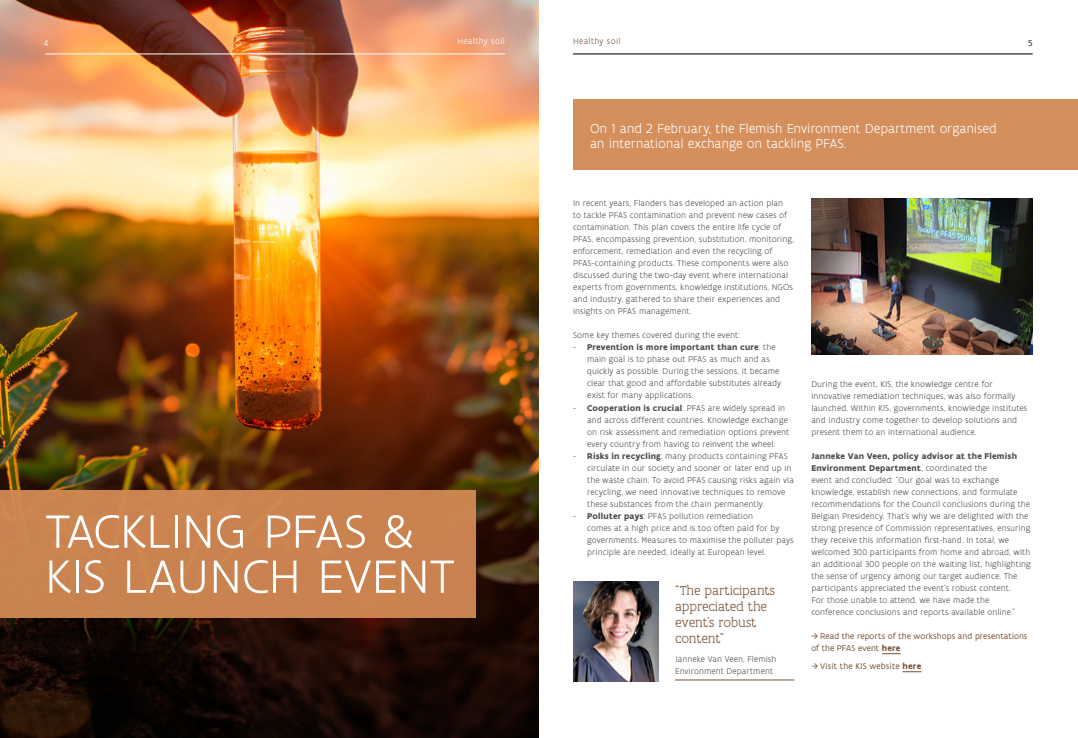
<style>
.page{position:relative;width:1078px;height:738px;background:#fff}
.page>*{position:absolute;margin:0;border:0;box-sizing:border-box;transform-origin:0 0}
.t1{font:300 50px/45px "Flanders Art Sans";letter-spacing:-.02em;color:#fff;scale:1.05 1}
.t2{font:300 14px/15px "Flanders Art Sans";letter-spacing:-.01em;color:#fff}
.t3{font:300 14px/16px "Flanders Art Serif";letter-spacing:-.015em;color:#7a5133}
.t4{font:300 9px/12px "Flanders Art Sans";letter-spacing:.005em;color:#4a4a49}
.t5{font:9px/12px "Flanders Art Sans";letter-spacing:.005em;color:#7a5133}
.t6{font:300 9px "Flanders Art Sans";letter-spacing:.035em;color:#fff}
.t7{font:300 9px "Flanders Art Sans";letter-spacing:.035em;color:#7a5133}
.s1{font-weight:700}
.s2{font-family:"Galano Grotesque"}
.s3{font-weight:300}
</style>
<div class="page">
<svg style="left:881px;top:653px;width:19px;height:1px"></svg>
<svg style="left:902px;top:671px;width:19px;height:1px"></svg>
<img style="left:0;top:0;width:539px;height:737px">
<hr style="left:573px;top:54px;width:459px;height:1px;background:#4a4a49">
<div style="left:573px;top:99px;width:504px;height:71px;background:#d48f5c"></div>
<hr style="left:45px;top:54px;width:460px;height:1px;background:#fff">
<div style="left:0;top:489px;width:475px;height:128px;background:#ca834f"></div>
<hr style="left:675px;top:679px;width:119px;height:1px;background:#7a5133">
<img style="left:573px;top:581px;width:85px;height:99px">
<img style="left:811px;top:198px;width:221px;height:156px">
<p class="t6" style="left:44px;top:38px;width:6px">4</p>
<p class="t6" style="left:457px;top:36px;width:49px">Healthy soil</p>
<h1 class="t1" style="left:45px;top:510px;width:393px">TACKLING PFAS &amp;<br>KIS LAUNCH EVENT</h1>
<p class="t7" style="left:573px;top:36px;width:49px">Healthy soil</p>
<h2 class="t2" style="left:590px;top:121px;width:408px">On 1 and 2 February, the Flemish Environment Department organised an international exchange on tackling PFAS.</h2>
<p class="t4" style="left:1028px;top:37px;width:6px">5</p>
<p class="t4" style="left:573px;top:197px;width:222px">In recent years, Flanders has developed an action plan<br>to tackle PFAS contamination and prevent new cases of contamination. This plan covers the entire life cycle of PFAS, encompassing prevention, substitution, monitoring, enforcement, remediation and even the recycling of PFAS-containing products. These components were also discussed during the two-day event where international experts from governments, knowledge institutions, NGOs and industry, gathered to share their experiences and insights on PFAS management.</p>
<p class="t4" style="left:573px;top:329px;width:169px">Some key themes covered during the event:</p>
<p class="t4" style="left:587px;top:341px;width:195px;text-indent:-14px">- <span class="s1">Prevention is more important than cure</span>: the main goal is to phase out PFAS as much and as quickly as possible. During the sessions, it became clear that good and affordable substitutes already exist for many applications.</p>
<p class="t4" style="left:587px;top:401px;width:203px;text-indent:-14px">- <span class="s1">Cooperation is crucial</span>: PFAS are widely spread in and across different countries. Knowledge exchange on risk assessment and remediation options prevent every country from having to reinvent the wheel.</p>
<p class="t4" style="left:587px;top:449px;width:208px;text-indent:-14px">- <span class="s1">Risks in recycling</span>: many products containing PFAS circulate in our society and sooner or later end up in the waste chain. To avoid PFAS causing risks again via recycling, we need innovative techniques to remove these substances from the chain permanently.</p>
<p class="t4" style="left:587px;top:509px;width:208px;text-indent:-14px">- <span class="s1">Polluter pays</span>: PFAS pollution remediation<br>comes at a high price and is too often paid for by governments. Measures to maximise the polluter pays principle are needed, ideally at European level.</p>
<h2 class="t3" style="left:675px;top:582px;width:101px">“The participants appreciated the event’s robust content”</h2>
<p class="t4" style="left:675px;top:652px;width:103px">Janneke Van Veen, Flemish<br>Environment Department</p>
<p class="t4" style="left:811px;top:377px;width:217px">During the event, KIS, the knowledge centre for innovative remediation techniques, was also formally launched. Within KIS, governments, knowledge institutes and industry come together to develop solutions and present them to an international audience.</p>
<p class="t4" style="left:811px;top:449px;width:221px"><span class="s1">Janneke Van Veen, policy advisor at the Flemish Environment Department</span>, coordinated the<br>event and concluded: “Our goal was to exchange knowledge, establish new connections, and formulate recommendations for the Council conclusions during the Belgian Presidency. That’s why we are delighted with the strong presence of Commission representatives, ensuring they receive this information first-hand. In total, we welcomed 300 participants from home and abroad, with an additional 300 people on the waiting list, highlighting the sense of urgency among our target audience. The participants appreciated the event’s robust content.<br>For those unable to attend, we have made the conference conclusions and reports available online.”</p>
<p class="t5" style="left:811px;top:629px;width:218px"><span class="s2">→</span> Read the reports of the workshops and presentations of the PFAS event <span class="s1">here</span><span class="s3">.</span></p>
<p class="t5" style="left:811px;top:659px;width:113px"><span class="s2">→</span> Visit the KIS website <span class="s1">here</span><span class="s3">.</span></p>
</div>
